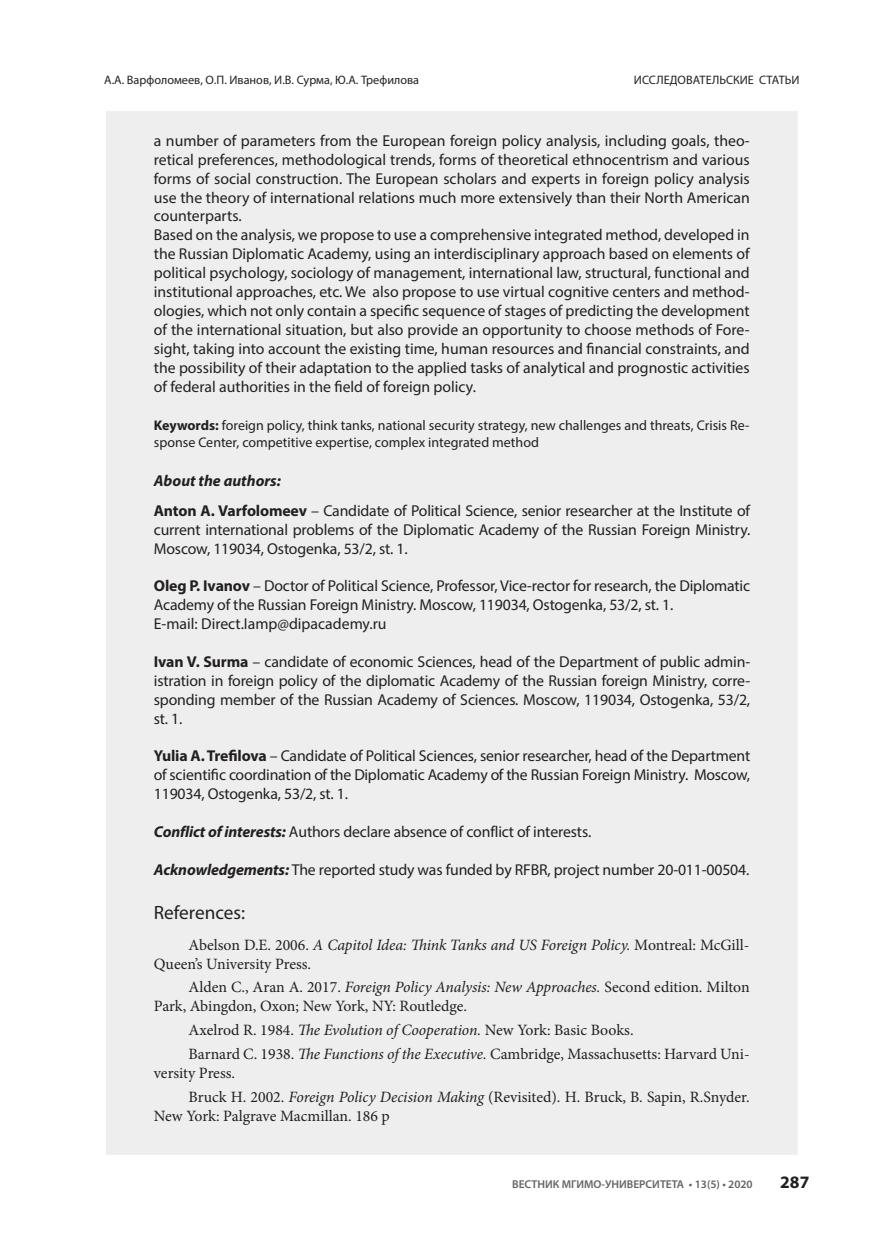
<style>
.page{position:relative;width:874px;height:1241px;background:#fff}
.page>*{position:absolute;margin:0;border:0;box-sizing:border-box;transform-origin:0 0}
.t1{font:19.25px "Myriad Pro";color:#231f20}
.t2{font:700 17.5px "Myriad Pro";color:#231f20}
.t3{font:15.75px/18.9px "Myriad Pro";color:#231f20}
.t4{font:15.75px/18.9px "Minion Pro";color:#231f20}
.t5{font:14px/16.6px "Myriad Pro";color:#231f20}
.t6{font:12.25px "Myriad Pro";color:#231f20}
.t7{font:600 11.38px "Myriad Pro";color:#636366}
.s1{font-weight:700}
.s2{font-weight:700;font-style:italic}
.s3{font-style:italic}
</style>
<div class="page">
<div style="left:104px;top:109px;width:695px;height:1047px;background:#eeeeef;border:2px solid #fff"></div>
<p class="t6" style="left:104px;top:72px;width:316px">А.А. Варфоломеев, О.П. Иванов, И.В. Сурма, Ю.А. Трефилова</p>
<p class="t6" style="left:633px;top:72px;width:167px">ИССЛЕДОВАТЕЛЬСКИЕ СТАТЬИ</p>
<p class="t3" style="left:154px;top:131px;width:597px">a number of parameters from the European foreign policy analysis, including goals, theo&shy;retical preferences, methodological trends, forms of theoretical ethnocentrism and various forms of social construction. The European scholars and experts in foreign policy analysis use the theory of international relations much more extensively than their North American counterparts.<br>Based on the analysis, we propose to use a comprehensive integrated method, developed in the Russian Diplomatic Academy, using an interdisciplinary approach based on elements of political psychology, sociology of management, international law, structural, functional and institutional approaches, etc. We also propose to use virtual cognitive centers and method&shy;ologies, which not only contain a specific sequence of stages of predicting the development of the international situation, but also provide an opportunity to choose methods of Fore&shy;sight, taking into account the existing time, human resources and financial constraints, and the possibility of their adaptation to the applied tasks of analytical and prognostic activities of federal authorities in the field of foreign policy.</p>
<p class="t5" style="left:154px;top:416px;width:597px"><span class="s1">Keywords:</span> foreign policy, think tanks, national security strategy, new challenges and threats, Crisis Re&shy;sponse Center, competitive expertise, complex integrated method</p>
<p class="t3" style="left:154px;top:466px;width:597px;line-height:29.4px"><span class="s2">About the authors:<br></span><span class="s1">Anton A. Varfolomeev</span> – Candidate of Political Science, senior researcher at the Institute of</p>
<p class="t3" style="left:154px;top:519px;width:597px">current international problems of the Diplomatic Academy of the Russian Foreign Ministry.<br>Moscow, 119034, Ostogenka, 53/2, st. 1.</p>
<p class="t3" style="left:154px;top:576px;width:597px"><span class="s1">Oleg P. Ivanov</span> – Doctor of Political Science, Professor, Vice-rector for research, the Diplomatic<br>Academy of the Russian Foreign Ministry. Moscow, 119034, Ostogenka, 53/2, st. 1.<br>E-mail: Direct.Iamp@dipacademy.ru</p>
<p class="t3" style="left:154px;top:652px;width:597px;text-align:justify"><span class="s1">Ivan V. Surma</span> – candidate of economic Sciences, head of the Department of public admin&shy;istration in foreign policy of the diplomatic Academy of the Russian foreign Ministry, corre&shy;sponding member of the Russian Academy of Sciences. Moscow, 119034, Ostogenka, 53/2, st. 1.</p>
<p class="t3" style="left:154px;top:746px;width:597px;text-align:justify"><span class="s1">Yulia A. Trefilova</span> – Candidate of Political Sciences, senior researcher, head of the Department of scientific coordination of the Diplomatic Academy of the Russian Foreign Ministry. Moscow, 119034, Ostogenka, 53/2, st. 1.</p>
<p class="t3" style="left:154px;top:821px;width:439px"><span class="s2">Conflict of interests:</span> Authors declare absence of conflict of interests.</p>
<p class="t3" style="left:154px;top:859px;width:596px"><span class="s2">Acknowledgements:</span> The reported study was funded by RFBR, project number 20-011-00504.</p>
<p class="t1" style="left:154px;top:900px;width:93px">References:</p>
<p class="t4" style="left:154px;top:935px;width:597px;text-indent:35px">Abelson D.E. 2006. <span class="s3">A Capitol Idea: Think Tanks and US Foreign Policy.</span> Montreal: McGill-<br>Queen’s University Press.</p>
<p class="t4" style="left:154px;top:977px;width:597px;text-indent:35px">Alden C., Aran A. 2017. <span class="s3">Foreign Policy Analysis: New Approaches.</span> Second edition. Milton<br>Park, Abingdon, Oxon; New York, NY: Routledge.</p>
<p class="t4" style="left:188px;top:1018px;width:562px;line-height:23.8px">Axelrod R. 1984. <span class="s3">The Evolution of Cooperation.</span> New York: Basic Books.<br>Barnard C. 1938. <span class="s3">The Functions of the Executive.</span> Cambridge, Massachusetts: Harvard Uni-</p>
<p class="t4" style="left:188px;top:1060px;width:562px;line-height:23.8px;text-indent:-35px">versity Press.<br>Bruck H. 2002. <span class="s3">Foreign Policy Decision Making</span> (Revisited). H. Bruck, B. Sapin, R.Snyder.</p>
<p class="t4" style="left:154px;top:1105px;width:237px">New York: Palgrave Macmillan. 186 p</p>
<p class="t7" style="left:512px;top:1176px;width:242px">ВЕСТНИК МГИМО-УНИВЕРСИТЕТА • 13(5) • 2020</p>
<p class="t2" style="left:779px;top:1170px;width:31px">287</p>
</div>
